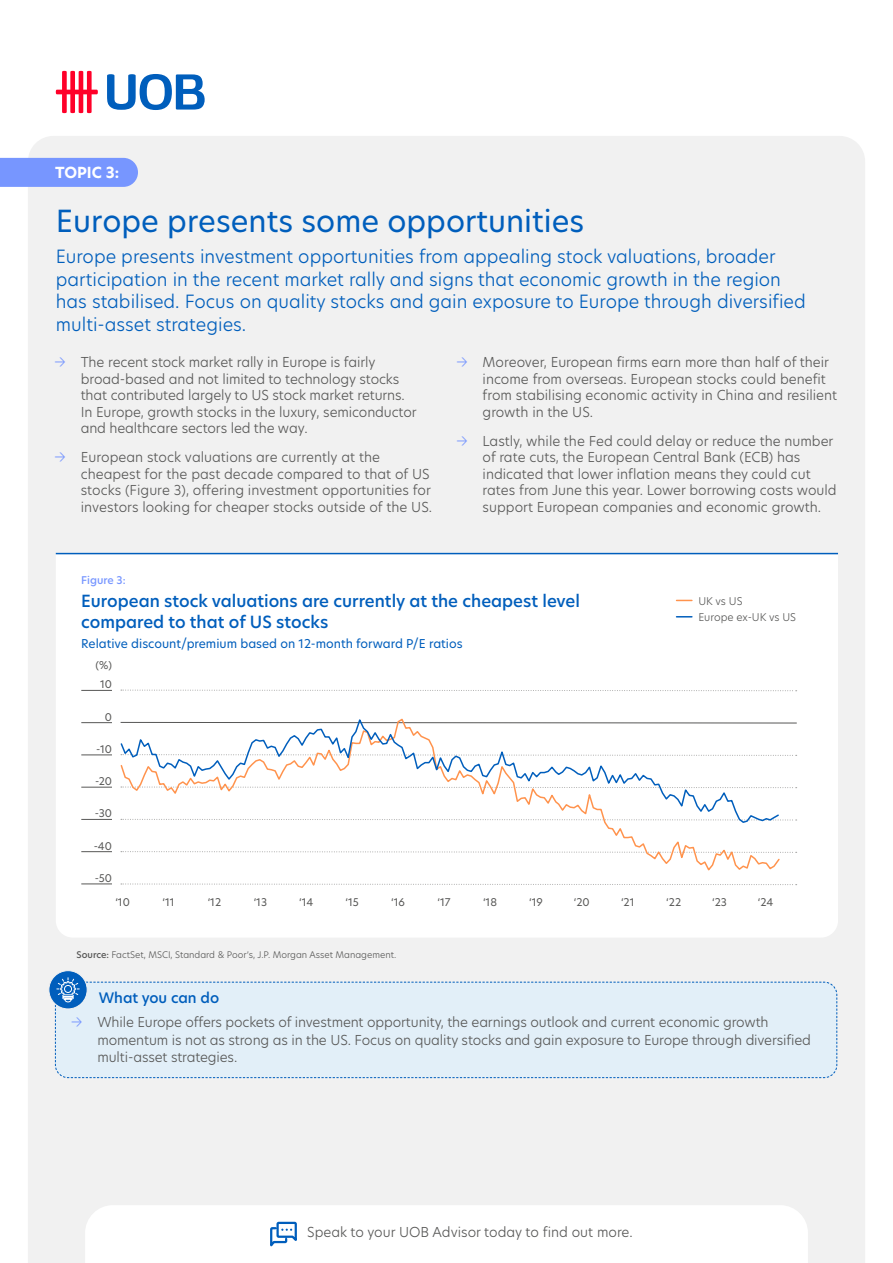
<style>
.page{position:relative;width:893px;height:1263px;background:#fff}
.page>*{position:absolute;margin:0;border:0;box-sizing:border-box;transform-origin:0 0}
.t1{font:30px "New Hero";color:#005ebc}
.t2{font:300 18px/22.5px "New Hero";color:#005ebc}
.t3{font:500 16.5px/21px "New Hero";color:#005ebc}
.t4{font:700 15px "New Hero";color:#fff}
.t5{font:500 14.25px "New Hero";color:#005ebc}
.t6{font:300 13.5px/16.5px "New Hero";color:#575756}
.t7{font:12px "New Hero";color:#005ebc}
.t8{font:10.5px "New Hero";color:#575756}
.t9{font:300 10.5px/16.4px "New Hero";color:#575756}
.t10{font:500 10.5px "New Hero";color:#7796ff}
.t11{font:300 9px "New Hero";color:#575756}
.s1{color:#7796ff}
.s2{font-weight:500}
</style>
<div class="page">
<div style="left:28px;top:136px;width:837px;height:1127px;background:#f1f1f1"></div>
<svg style="left:56px;top:71px;width:42px;height:42px"></svg>
<svg style="left:107px;top:74px;width:98px;height:36px"></svg>
<svg style="left:85px;top:1205px;width:723px;height:58px"></svg>
<svg style="left:56px;top:554px;width:782px;height:383px"></svg>
<hr style="left:81px;top:690px;width:31px;height:1px;background:#575756">
<hr style="left:81px;top:722px;width:31px;height:1px;background:#575756">
<hr style="left:81px;top:755px;width:31px;height:1px;background:#575756">
<hr style="left:81px;top:787px;width:31px;height:1px;background:#575756">
<hr style="left:81px;top:819px;width:31px;height:1px;background:#575756">
<hr style="left:81px;top:851px;width:31px;height:1px;background:#575756">
<hr style="left:81px;top:884px;width:31px;height:1px;background:#575756">
<svg style="left:781px;top:754px;width:16px;height:2px"></svg>
<svg style="left:781px;top:786px;width:16px;height:2px"></svg>
<svg style="left:781px;top:818px;width:16px;height:3px"></svg>
<svg style="left:781px;top:851px;width:16px;height:2px"></svg>
<svg style="left:121px;top:883px;width:676px;height:2px"></svg>
<svg style="left:121px;top:689px;width:676px;height:2px"></svg>
<svg style="left:781px;top:722px;width:16px;height:2px"></svg>
<svg style="left:119px;top:717px;width:662px;height:155px"></svg>
<svg style="left:119px;top:716px;width:661px;height:108px"></svg>
<hr style="left:56px;top:553px;width:782px;height:1px;background:#005ebc">
<svg style="left:676px;top:600px;width:16px;height:1px"></svg>
<svg style="left:676px;top:616px;width:16px;height:1px"></svg>
<div style="left:0;top:158px;width:138px;height:29px;background:#7796ff"></div>
<div style="left:49px;top:971px;width:38px;height:38px;background:#005ebc;border-radius:50%"></div>
<div style="left:49px;top:970px;width:39px;height:39px;border:1px solid #f1f1f1;border-radius:50%"></div>
<svg style="left:55px;top:977px;width:782px;height:101px;background:#deecf6"></svg>
<p class="t4" style="left:55px;top:163px;width:65px">TOPIC 3:</p>
<h1 class="t1" style="left:56px;top:201px;width:530px">Europe presents some opportunities</h1>
<p class="t2" style="left:56px;top:245px;width:751px">Europe presents investment opportunities from appealing stock valuations, broader participation in the recent market rally and signs that economic growth in the region has stabilised. Focus on quality stocks and gain exposure to Europe through diversified multi-asset strategies.</p>
<p class="t6" style="left:81px;top:354px;width:337px;text-indent:-26px"><span class="s1">→</span> The recent stock market rally in Europe is fairly broad-based and not limited to technology stocks that contributed largely to US stock market returns.<br>In Europe, growth stocks in the luxury, semiconductor and healthcare sectors led the way.</p>
<p class="t6" style="left:81px;top:449px;width:353px;text-indent:-26px"><span class="s1">→</span> European stock valuations are currently at the cheapest for the past decade compared to that of US stocks (Figure 3), offering investment opportunities for investors looking for cheaper stocks outside of the US.</p>
<p class="t6" style="left:483px;top:354px;width:356px;text-indent:-26px"><span class="s1">→</span> Moreover, European firms earn more than half of their income from overseas. European stocks could benefit from stabilising economic activity in China and resilient growth in the US.</p>
<p class="t6" style="left:483px;top:432px;width:356px;text-indent:-26px"><span class="s1">→</span> Lastly, while the Fed could delay or reduce the number of rate cuts, the European Central Bank (ECB) has indicated that lower inflation means they could cut rates from June this year. Lower borrowing costs would support European companies and economic growth.</p>
<p class="t10" style="left:81px;top:572px;width:46px">Figure 3:</p>
<p class="t3" style="left:81px;top:590px;width:500px">European stock valuations are currently at the cheapest level compared to that of US stocks</p>
<p class="t7" style="left:81px;top:635px;width:383px">Relative discount/premium based on 12-month forward P/E ratios</p>
<p class="t8" style="left:96px;top:658px;width:18px">(%)</p>
<p class="t8" style="left:100px;top:677px;width:13px">10</p>
<p class="t8" style="left:105px;top:709px;width:9px">0</p>
<p class="t8" style="left:96px;top:742px;width:17px">-10</p>
<p class="t8" style="left:95px;top:774px;width:18px">-20</p>
<p class="t8" style="left:95px;top:806px;width:19px">-30</p>
<p class="t8" style="left:94px;top:838px;width:20px">-40</p>
<p class="t8" style="left:95px;top:871px;width:19px">-50</p>
<p class="t9" style="left:698px;top:592px;width:99px">UK vs US<br>Europe ex-UK vs US</p>
<p class="t8" style="left:115px;top:895px;width:16px">‘10</p>
<p class="t8" style="left:163px;top:895px;width:14px">‘11</p>
<p class="t8" style="left:208px;top:895px;width:15px">‘12</p>
<p class="t8" style="left:254px;top:895px;width:15px">‘13</p>
<p class="t8" style="left:299px;top:895px;width:16px">‘14</p>
<p class="t8" style="left:346px;top:895px;width:15px">‘15</p>
<p class="t8" style="left:391px;top:895px;width:15px">‘16</p>
<p class="t8" style="left:437px;top:895px;width:15px">‘17</p>
<p class="t8" style="left:483px;top:895px;width:16px">‘18</p>
<p class="t8" style="left:529px;top:895px;width:15px">‘19</p>
<p class="t8" style="left:574px;top:895px;width:17px">‘20</p>
<p class="t8" style="left:621px;top:895px;width:15px">‘21</p>
<p class="t8" style="left:666px;top:895px;width:16px">‘22</p>
<p class="t8" style="left:712px;top:895px;width:16px">‘23</p>
<p class="t8" style="left:758px;top:895px;width:17px">‘24</p>
<p class="t11" style="left:77px;top:948px;width:321px"><span class="s2">Source:</span> FactSet, MSCI, Standard &amp; Poor’s, J.P. Morgan Asset Management.</p>
<p class="t5" style="left:99px;top:988px;width:122px">What you can do</p>
<p class="t6" style="left:97px;top:1013px;width:715px;line-height:17.2px;text-indent:-26px"><span class="s1">→</span> While Europe offers pockets of investment opportunity, the earnings outlook and current economic growth momentum is not as strong as in the US. Focus on quality stocks and gain exposure to Europe through diversified multi-asset strategies.</p>
<p class="t6" style="left:306px;top:1220px;width:327px">Speak to your UOB Advisor today to find out more.</p>
<p class="t6" style="left:307px;top:1224px;width:327px">Speak to your UOB Advisor today to find out more.</p>
</div>
